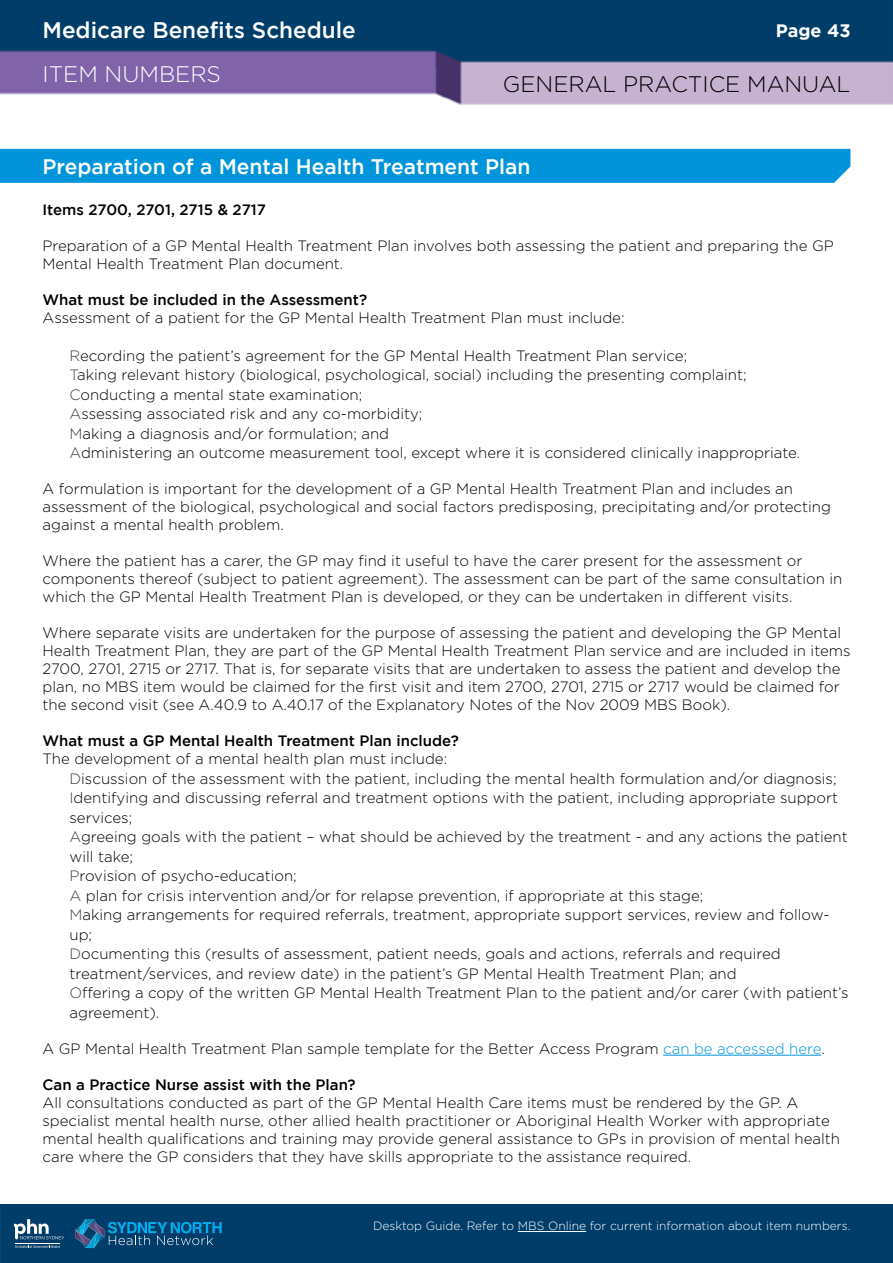
<style>
.page{position:relative;width:893px;height:1263px;background:#fff}
.page>*{position:absolute;margin:0;border:0;box-sizing:border-box;transform-origin:0 0}
.t1{font:500 22.5px "Gotham";color:#fff}
.t2{font:300 22.5px "Gotham";color:#000}
.t3{font:300 22.5px "Gotham";color:#fff}
.t4{font:500 21px "Gotham";color:#fff}
.t5{font:700 18px "Gotham";color:#fff}
.t6{font:300 15px/19.5px "Gotham";color:#000}
.t7{font:500 15px "Gotham";color:#000}
.t8{font:300 12px "Gotham";color:#fff}
.s1{color:#414042}
.s2{color:#0095da}
</style>
<div class="page">
<img style="left:0;top:0;width:893px;height:105px">
<div style="left:0;top:1204px;width:893px;height:59px;background:#003d69"></div>
<svg style="left:75px;top:1219px;width:147px;height:29px;background:#115c8a"></svg>
<svg style="left:14px;top:1219px;width:50px;height:20px"></svg>
<svg style="left:15px;top:1245px;width:45px;height:3px"></svg>
<hr style="left:15px;top:1243px;width:45px;height:1px;background:#fff">
<div style="left:0;top:149px;width:850px;height:34px;background:#0095da"></div>
<hr style="left:663px;top:1055px;width:158px;height:1px;background:#0095da">
<hr style="left:518px;top:1231px;width:68px;height:1px;background:#fff">
<h1 class="t1" style="left:43px;top:17px;width:315px">Medicare Benefits Schedule</h1>
<h1 class="t3" style="left:43px;top:60px;width:180px">ITEM NUMBERS</h1>
<p class="t5" style="left:776px;top:20px;width:76px">Page 43</p>
<h1 class="t2" style="left:503px;top:70px;width:349px">GENERAL PRACTICE MANUAL</h1>
<h2 class="t4" style="left:43px;top:154px;width:490px">Preparation of a Mental Health Treatment Plan</h2>
<p class="t7" style="left:43px;top:201px;width:225px">Items 2700, 2701, 2715 &amp; 2717</p>
<p class="t6" style="left:43px;top:236px;width:793px;line-height:18px">Preparation of a GP Mental Health Treatment Plan involves both assessing the patient and preparing the GP<br>Mental Health Treatment Plan document.</p>
<p class="t7" style="left:43px;top:291px;width:326px">What must be included in the Assessment?</p>
<p class="t6" style="left:43px;top:308px;width:584px">Assessment of a patient for the GP Mental Health Treatment Plan must include:</p>
<p class="t6" style="left:70px;top:345px;width:732px"><span class="s1">R</span>ecording the patient’s agreement for the GP Mental Health Treatment Plan service;<br><span class="s1">T</span>aking relevant history (biological, psychological, social) including the presenting complaint; <span class="s1">C</span>onducting a mental state examination;<br><span class="s1">A</span>ssessing associated risk and any co-morbidity;<br><span class="s1">M</span>aking a diagnosis and/or formulation; and<br><span class="s1">A</span>dministering an outcome measurement tool, except where it is considered clinically inappropriate.</p>
<p class="t6" style="left:43px;top:479px;width:790px;line-height:18px">A formulation is important for the development of a GP Mental Health Treatment Plan and includes an assessment of the biological, psychological and social factors predisposing, precipitating and/or protecting against a mental health problem.</p>
<p class="t6" style="left:43px;top:551px;width:801px;line-height:18px">Where the patient has a carer, the GP may find it useful to have the carer present for the assessment or components thereof (subject to patient agreement). The assessment can be part of the same consultation in which the GP Mental Health Treatment Plan is developed, or they can be undertaken in different visits.</p>
<p class="t6" style="left:43px;top:623px;width:810px;line-height:18px">Where separate visits are undertaken for the purpose of assessing the patient and developing the GP Mental Health Treatment Plan, they are part of the GP Mental Health Treatment Plan service and are included in items 2700, 2701, 2715 or 2717. That is, for separate visits that are undertaken to assess the patient and develop the plan, no MBS item would be claimed for the first visit and item 2700, 2701, 2715 or 2717 would be claimed for the second visit (see A.40.9 to A.40.17 of the Explanatory Notes of the Nov 2009 MBS Book).</p>
<p class="t7" style="left:43px;top:732px;width:418px">What must a GP Mental Health Treatment Plan include?</p>
<p class="t6" style="left:70px;top:749px;width:781px;text-indent:-27px">The development of a mental health plan must include:<br><span class="s1">D</span>iscussion of the assessment with the patient, including the mental health formulation and/or diagnosis; <span class="s1">I</span>dentifying and discussing referral and treatment options with the patient, including appropriate support services;<br><span class="s1">A</span>greeing goals with the patient – what should be achieved by the treatment - and any actions the patient will take;<br><span class="s1">P</span>rovision of psycho-education;<br><span class="s1">A</span> plan for crisis intervention and/or for relapse prevention, if appropriate at this stage;<br><span class="s1">M</span>aking arrangements for required referrals, treatment, appropriate support services, review and follow&shy;up;<br><span class="s1">D</span>ocumenting this (results of assessment, patient needs, goals and actions, referrals and required treatment/services, and review date) in the patient’s GP Mental Health Treatment Plan; and<br><span class="s1">O</span>ffering a copy of the written GP Mental Health Treatment Plan to the patient and/or carer (with patient’s agreement).</p>
<p class="t6" style="left:43px;top:1038px;width:784px">A GP Mental Health Treatment Plan sample template for the Better Access Program <span class="s2">can be accessed here</span>.</p>
<p class="t7" style="left:43px;top:1076px;width:315px">Can a Practice Nurse assist with the Plan?</p>
<p class="t6" style="left:43px;top:1093px;width:799px;line-height:18px">All consultations conducted as part of the GP Mental Health Care items must be rendered by the GP. A specialist mental health nurse, other allied health practitioner or Aboriginal Health Worker with appropriate mental health qualifications and training may provide general assistance to GPs in provision of mental health care where the GP considers that they have skills appropriate to the assistance required.</p>
<p class="t8" style="left:373px;top:1218px;width:479px">Desktop Guide. Refer to MBS Online for current information about item numbers.</p>
</div>
